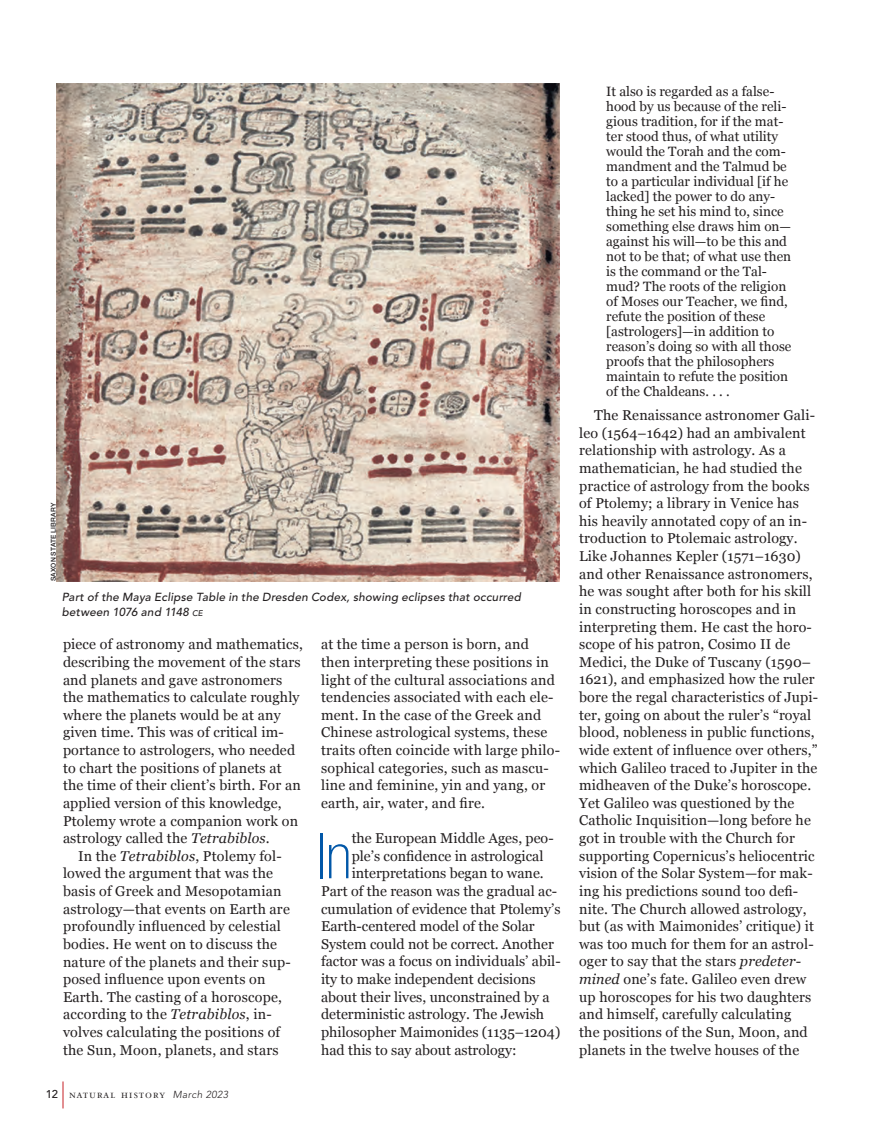
<style>
.page{position:relative;width:877px;height:1134px;background:#fff}
.page>*{position:absolute;margin:0;border:0;box-sizing:border-box;transform-origin:0 0}
.t1{font:100 condensed 63.6px "Helvetica Neue";color:#0157a8}
.t2{font:14.25px/17.7px "Georgia";letter-spacing:.01em;color:#231f20}
.t3{font:13.5px/15px "Georgia";color:#231f20}
.t4{font:12px "Bembo SC";letter-spacing:.065em;color:#231f20}
.t5{font:italic 500 11.7px/15px "Avenir";letter-spacing:.02em;color:#231f20}
.t6{font:500 6.75px "Helvetica Neue";letter-spacing:.02em;color:#231f20}
.s1{font-size:8.1px}
.s2{font-style:italic}
.s3{font-family:"Avenir";font-weight:500;font-size:11.25px}
.s4{font-family:"Avenir";font-weight:300;font-style:italic;font-size:10.2px}
</style>
<div class="page">
<svg style="left:63px;top:1081px;width:1px;height:27px"></svg>
<img style="left:57px;top:84px;width:503px;height:497px">
<p class="t6" style="left:49px;top:581px;width:80px;rotate:-90deg">SAXON STATE LIBRARY</p>
<p class="t5" style="left:62px;top:590px;width:460px">Part of the Maya Eclipse Table in the Dresden Codex, showing eclipses that occurred between 1076 and 1148 <span class="s1">ce</span></p>
<p class="t2" style="left:63px;top:635px;width:241px">piece of astronomy and mathematics, describing the movement of the stars and planets and gave astronomers the mathematics to calculate roughly where the planets would be at any given time. This was of critical im&shy;portance to astrologers, who needed to chart the positions of planets at the time of their client’s birth. For an applied version of this knowledge, Ptolemy wrote a companion work on astrology called the <span class="s2">Tetrabiblos</span>.</p>
<p class="t2" style="left:63px;top:847px;width:229px;text-indent:15px">In the <span class="s2">Tetrabiblos</span>, Ptolemy fol&shy;lowed the argument that was the basis of Greek and Mesopotamian astrology—that events on Earth are profoundly influenced by celestial bodies. He went on to discuss the nature of the planets and their sup&shy;posed influence upon events on Earth. The casting of a horoscope, according to the <span class="s2">Tetrabiblos</span>, in&shy;volves calculating the positions of the Sun, Moon, planets, and stars</p>
<p class="t4" style="left:46px;top:1087px;width:184px"><span class="s3">12</span> natural history <span class="s4">March 2023</span></p>
<p class="t2" style="left:321px;top:636px;width:240px">at the time a person is born, and then interpreting these positions in light of the cultural associations and tendencies associated with each ele&shy;ment. In the case of the Greek and Chinese astrological systems, these traits often coincide with large philo&shy;sophical categories, such as mascu&shy;line and feminine, yin and yang, or earth, air, water, and fire.</p>
<h1 class="t1" style="left:316px;top:820px;width:37px">In</h1>
<p class="t2" style="left:352px;top:829px;width:203px">the European Middle Ages, peo-</p>
<p class="t2" style="left:352px;top:847px;width:193px">ple’s confidence in astrological</p>
<p class="t2" style="left:352px;top:864px;width:194px">interpretations began to wane.</p>
<p class="t2" style="left:321px;top:882px;width:238px">Part of the reason was the gradual ac-</p>
<p class="t2" style="left:321px;top:900px;width:241px">cumulation of evidence that Ptolemy’s</p>
<p class="t2" style="left:321px;top:917px;width:215px">Earth-centered model of the Solar</p>
<p class="t2" style="left:321px;top:935px;width:234px">System could not be correct. Another</p>
<p class="t2" style="left:321px;top:953px;width:241px">factor was a focus on individuals’ abil-</p>
<p class="t2" style="left:321px;top:970px;width:216px">ity to make independent decisions</p>
<p class="t2" style="left:321px;top:988px;width:230px">about their lives, unconstrained by a</p>
<p class="t2" style="left:321px;top:1005px;width:225px">deterministic astrology. The Jewish</p>
<p class="t2" style="left:321px;top:1023px;width:241px">philosopher Maimonides (1135–1204)</p>
<p class="t2" style="left:321px;top:1041px;width:197px">had this to say about astrology:</p>
<p class="t3" style="left:606px;top:84px;width:187px">It also is regarded as a false&shy;hood by us because of the reli&shy;gious tradition, for if the mat&shy;ter stood thus, of what utility would the Torah and the com&shy;mandment and the Talmud be to a particular individual [if he lacked] the power to do any&shy;thing he set his mind to, since something else draws him on— against his will—to be this and not to be that; of what use then is the command or the Tal&shy;mud? The roots of the religion of Moses our Teacher, we find, refute the position of these [astrologers]—in addition to reason’s doing so with all those proofs that the philosophers maintain to refute the position of the Chaldeans. . . .</p>
<p class="t2" style="left:579px;top:406px;width:241px;text-indent:15px">The Renaissance astronomer Gali&shy;leo (1564–1642) had an ambivalent relationship with astrology. As a mathematician, he had studied the practice of astrology from the books of Ptolemy; a library in Venice has his heavily annotated copy of an in&shy;troduction to Ptolemaic astrology.<br>Like Johannes Kepler (1571–1630) and other Renaissance astronomers, he was sought after both for his skill in constructing horoscopes and in interpreting them. He cast the horo&shy;scope of his patron, Cosimo II de Medici, the Duke of Tuscany (1590– 1621), and emphasized how the ruler bore the regal characteristics of Jupi&shy;ter, going on about the ruler’s “royal blood, nobleness in public functions, wide extent of influence over others,” which Galileo traced to Jupiter in the midheaven of the Duke’s horoscope.<br>Yet Galileo was questioned by the Catholic Inquisition—long before he got in trouble with the Church for supporting Copernicus’s heliocentric vision of the Solar System—for mak&shy;ing his predictions sound too defi&shy;nite. The Church allowed astrology, but (as with Maimonides’ critique) it was too much for them for an astrol&shy;oger to say that the stars <span class="s2">predeter&shy;mined</span> one’s fate. Galileo even drew up horoscopes for his two daughters and himself, carefully calculating<br>the positions of the Sun, Moon, and planets in the twelve houses of the</p>
</div>
